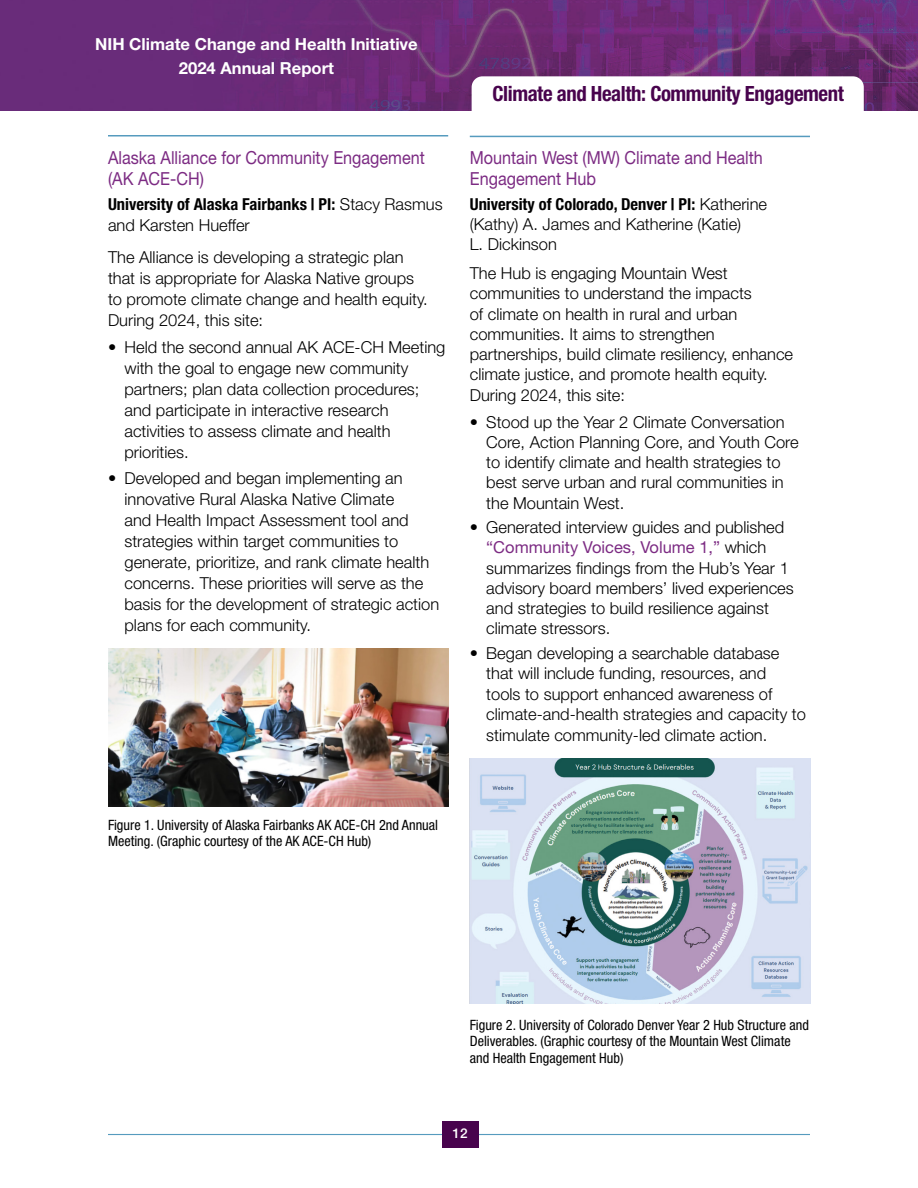
<style>
.page{position:relative;width:918px;height:1188px;background:#fff}
.page>*{position:absolute;margin:0;border:0;box-sizing:border-box;transform-origin:0 0}
.t1{font:700 condensed 21px "Helvetica Neue LT Std";letter-spacing:-.02em;color:#48034d}
.t2{font:18px/21px "Helvetica Neue LT Std";color:#7c2b83;scale:.9 1}
.t3{font:700 16.65px/24px "Helvetica Neue LT Std";color:#fff;text-align:center}
.p_body{font:300 16.5px/21px "Helvetica Neue LT Std";color:#000}
.p_body_colon{font:300 16.5px/20.2px "Helvetica Neue LT Std";color:#000}
.p_body_colon-2{font:700 condensed 16.5px/21px "Helvetica Neue LT Std";color:#000}
.p_caption{font:condensed 14.25px/16.5px "Helvetica Neue LT Std";color:#000}
.t4{font:500 13.5px "Helvetica Neue LT Std";color:#fff}
.s1{font-weight:300;font-stretch:normal}
.s2{font-weight:700;font-stretch:condensed}
.s3{font-weight:400;color:#7c2b83}
</style>
<div class="page">
<hr style="left:108px;top:135px;width:340px;height:1px;background:#569bbe">
<img style="left:108px;top:649px;width:341px;height:157px">
<hr style="left:470px;top:136px;width:340px;height:1px;background:#569bbe">
<img style="left:470px;top:759px;width:340px;height:245px">
<img style="left:0;top:0;width:918px;height:111px">
<svg style="left:472px;top:76px;width:392px;height:35px"></svg>
<hr style="left:108px;top:1134px;width:702px;height:1px;background:#569bbe">
<div style="left:442px;top:1121px;width:36px;height:27px;background:#48034d"></div>
<p class="t3" style="left:95px;top:32px;width:324px">NIH Climate Change and Health Initiative<br>2024 Annual Report</p>
<h3 class="t2" style="left:108px;top:146px;width:354px">Alaska Alliance for Community Engagement (AK ACE-CH)</h3>
<p class="p_body_colon-2" style="left:108px;top:193px;width:336px">University of Alaska Fairbanks | PI: <span class="s1">Stacy Rasmus and Karsten Hueffer</span></p>
<p class="p_body" style="left:108px;top:246px;width:321px">The Alliance is developing a strategic plan that is appropriate for Alaska Native groups to promote climate change and health equity.<br>During 2024, this site:</p>
<p class="p_body" style="left:124px;top:337px;width:322px;text-indent:-16px">• Held the second annual AK ACE-CH Meeting with the goal to engage new community partners; plan data collection procedures; and participate in interactive research activities to assess climate and health priorities.</p>
<p class="p_body" style="left:124px;top:467px;width:316px;text-indent:-16px">• Developed and began implementing an innovative Rural Alaska Native Climate<br>and Health Impact Assessment tool and strategies within target communities to generate, prioritize, and rank climate health concerns. These priorities will serve as the basis for the development of strategic action plans for each community.</p>
<p class="t1" style="left:493px;top:81px;width:353px">Climate and Health: Community Engagement</p>
<h3 class="t2" style="left:470px;top:147px;width:327px">Mountain West (MW) Climate and Health<br>Engagement Hub</h3>
<p class="p_body_colon" style="left:470px;top:193px;width:299px"><span class="s2">University of Colorado, Denver | PI:</span> Katherine (Kathy) A. James and Katherine (Katie)<br>L. Dickinson</p>
<p class="p_body" style="left:470px;top:263px;width:325px;line-height:20.2px">The Hub is engaging Mountain West communities to understand the impacts<br>of climate on health in rural and urban communities. It aims to strengthen partnerships, build climate resiliency, enhance climate justice, and promote health equity.<br>During 2024, this site:</p>
<p class="p_body" style="left:486px;top:411px;width:314px;line-height:20.2px;text-indent:-16px">• Stood up the Year 2 Climate Conversation Core, Action Planning Core, and Youth Core to identify climate and health strategies to best serve urban and rural communities in the Mountain West.</p>
<p class="p_body" style="left:486px;top:517px;width:309px;line-height:20.2px;text-indent:-16px">• Generated interview guides and published <span class="s3">“Community Voices, Volume 1,”</span> which summarizes findings from the Hub’s Year 1 advisory board members’ lived experiences and strategies to build resilience against climate stressors.</p>
<p class="p_body" style="left:486px;top:643px;width:321px;line-height:20.4px;text-indent:-16px">• Began developing a searchable database that will include funding, resources, and<br>tools to support enhanced awareness of climate-and-health strategies and capacity to stimulate community-led climate action.</p>
<p class="p_caption" style="left:108px;top:816px;width:332px">Figure 1. University of Alaska Fairbanks AK ACE-CH 2nd Annual<br>Meeting. (Graphic courtesy of the AK ACE-CH Hub)</p>
<p class="p_caption" style="left:470px;top:1016px;width:341px">Figure 2. University of Colorado Denver Year 2 Hub Structure and<br>Deliverables. (Graphic courtesy of the Mountain West Climate and Health Engagement Hub)</p>
<p class="t4" style="left:453px;top:1125px;width:17px">12</p>
</div>
